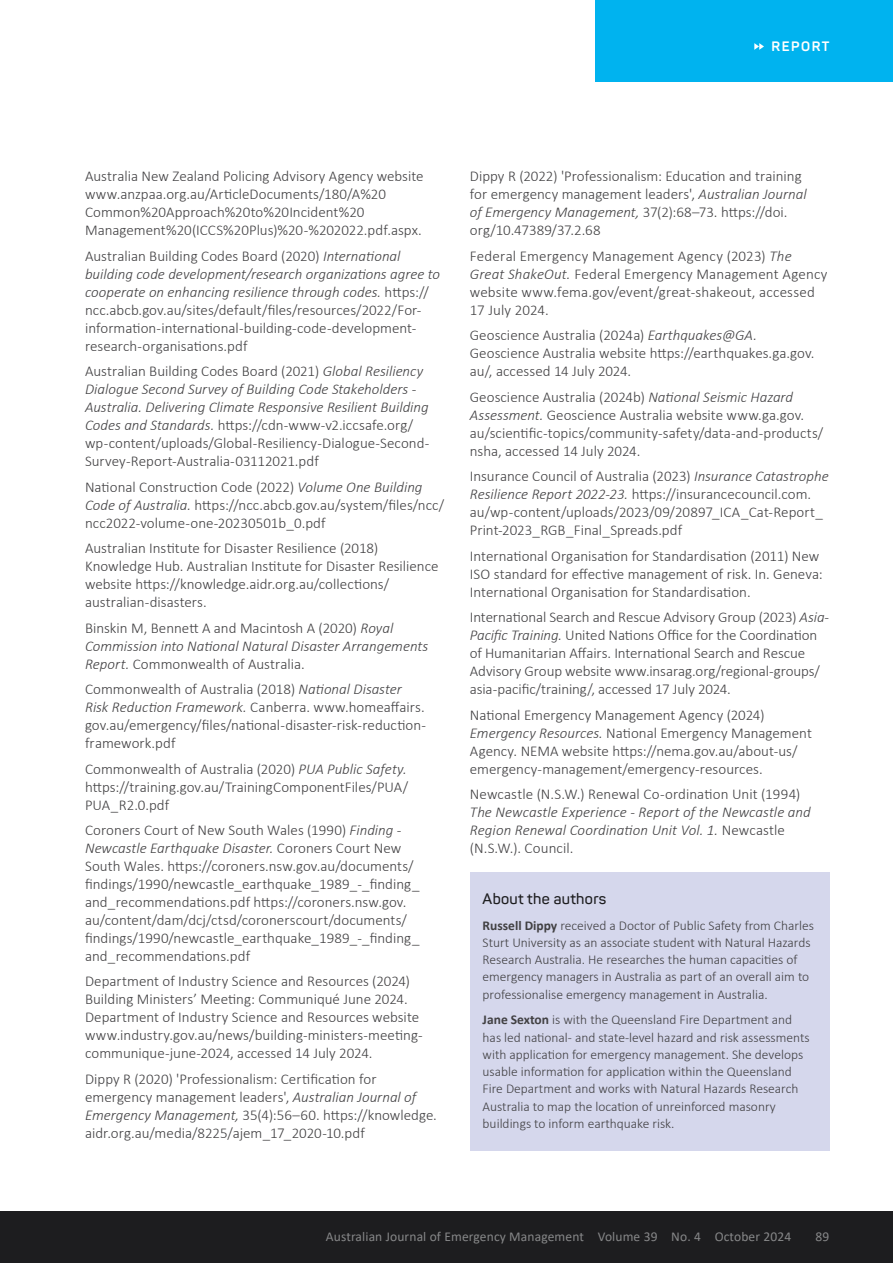
<style>
.page{position:relative;width:893px;height:1263px;background:#fff}
.page>*{position:absolute;margin:0;border:0;box-sizing:border-box;transform-origin:0 0}
.t1{font:300 15px/18px "Calibri";color:#414042}
.t2{font:italic 300 15px/18px "Calibri";color:#414042}
.t3{font:600 15px "Panton";letter-spacing:.02em;color:#1d1d1f}
.t4{font:300 13.5px/17.2px "Calibri";color:#414042}
.t5{font:13.5px "Calibri";letter-spacing:.01em;color:#868788}
.t6{font:700 13.5px "Panton";letter-spacing:.11em;color:#fff}
.s1{font-style:italic}
.s2{font-style:normal}
.s3{font-weight:700}
</style>
<div class="page">
<div style="left:596px;top:0;width:297px;height:81px;background:#00b3ef"></div>
<svg style="left:754px;top:43px;width:10px;height:7px"></svg>
<div style="left:0;top:1212px;width:893px;height:51px;background:#1d1d1f"></div>
<div style="left:470px;top:872px;width:359px;height:55px;background:#d5d7ec"></div>
<div style="left:470px;top:902px;width:359px;height:119px;background:#d5d7ec"></div>
<div style="left:470px;top:997px;width:359px;height:153px;background:#d5d7ec"></div>
<p class="t6" style="left:772px;top:38px;width:59px">REPORT</p>
<p class="t1" style="left:85px;top:167px;width:340px">Australia New Zealand Policing Advisory Agency website www.anzpaa.org.au/ArticleDocuments/180/A%20<br>Common%20Approach%20to%20Incident%20<br>Management%20(ICCS%20Plus)%20-%202022.pdf.aspx.</p>
<p class="t1" style="left:85px;top:247px;width:357px">Australian Building Codes Board (2020) <span class="s1">International building code development/research organizations agree to cooperate on enhancing resilience through codes.</span> https:// ncc.abcb.gov.au/sites/default/files/resources/2022/For&shy;information-international-building-code-development&shy;research-organisations.pdf</p>
<p class="t1" style="left:85px;top:362px;width:346px">Australian Building Codes Board (2021) <span class="s1">Global Resiliency Dialogue Second Survey of Building Code Stakeholders - Australia. Delivering Climate Responsive Resilient Building Codes and Standards.</span> https://cdn-www-v2.iccsafe.org/ wp-content/uploads/Global-Resiliency-Dialogue-Second-Survey-Report-Australia-03112021.pdf</p>
<p class="t1" style="left:85px;top:478px;width:361px">National Construction Code (2022) <span class="s1">Volume One Building<br>Code of Australia.</span> https://ncc.abcb.gov.au/system/files/ncc/ ncc2022-volume-one-20230501b_0.pdf</p>
<p class="t1" style="left:85px;top:539px;width:355px">Australian Institute for Disaster Resilience (2018)<br>Knowledge Hub. Australian Institute for Disaster Resilience website https://knowledge.aidr.org.au/collections/ australian-disasters.</p>
<p class="t2" style="left:85px;top:618px;width:345px"><span class="s2">Binskin M, Bennett A and Macintosh A (2020)</span> Royal<br>Commission into National Natural Disaster Arrangements<br>Report. <span class="s2">Commonwealth of Australia.</span></p>
<p class="t1" style="left:85px;top:680px;width:343px">Commonwealth of Australia (2018) <span class="s1">National Disaster Risk Reduction Framework.</span> Canberra. www.homeaffairs. gov.au/emergency/files/national-disaster-risk-reduction&shy;framework.pdf</p>
<p class="t1" style="left:85px;top:759px;width:325px;text-align:justify">Commonwealth of Australia (2020) <span class="s1">PUA Public Safety. </span>https://training.gov.au/TrainingComponentFiles/PUA/ PUA_R2.0.pdf</p>
<p class="t1" style="left:85px;top:821px;width:336px">Coroners Court of New South Wales (1990) <span class="s1">Finding - Newcastle Earthquake Disaster.</span> Coroners Court New South Wales. https://coroners.nsw.gov.au/documents/ findings/1990/newcastle_earthquake_1989_-_finding_ and_recommendations.pdf https://coroners.nsw.gov. au/content/dam/dcj/ctsd/coronerscourt/documents/ findings/1990/newcastle_earthquake_1989_-_finding_ and_recommendations.pdf</p>
<p class="t1" style="left:85px;top:972px;width:339px">Department of Industry Science and Resources (2024)<br>Building Ministers’ Meeting: Communiqué June 2024.<br>Department of Industry Science and Resources website www.industry.gov.au/news/building-ministers-meeting&shy;communique-june-2024, accessed 14 July 2024.</p>
<p class="t1" style="left:85px;top:1070px;width:353px">Dippy R (2020) 'Professionalism: Certification for emergency management leaders', <span class="s1">Australian Journal of Emergency Management,</span> 35(4):56–60. https://knowledge. aidr.org.au/media/8225/ajem_17_2020-10.pdf</p>
<p class="t1" style="left:470px;top:167px;width:338px">Dippy R (2022) 'Professionalism: Education and training for emergency management leaders', <span class="s1">Australian Journal of Emergency Management,</span> 37(2):68–73. https://doi. org/10.47389/37.2.68</p>
<p class="t1" style="left:470px;top:247px;width:359px">Federal Emergency Management Agency (2023) <span class="s1">The Great ShakeOut.</span> Federal Emergency Management Agency website www.fema.gov/event/great-shakeout, accessed 17 July 2024.</p>
<p class="t1" style="left:470px;top:326px;width:346px">Geoscience Australia (2024a) <span class="s1">Earthquakes@GA.<br></span>Geoscience Australia website https://earthquakes.ga.gov. au/, accessed 14 July 2024.</p>
<p class="t1" style="left:470px;top:388px;width:355px">Geoscience Australia (2024b) <span class="s1">National Seismic Hazard Assessment.</span> Geoscience Australia website www.ga.gov. au/scientific-topics/community-safety/data-and-products/ nsha, accessed 14 July 2024.</p>
<p class="t1" style="left:470px;top:467px;width:360px">Insurance Council of Australia (2023) <span class="s1">Insurance Catastrophe Resilience Report 2022-23.</span> https://insurancecouncil.com. au/wp-content/uploads/2023/09/20897_ICA_Cat-Report_ Print-2023_RGB_Final_Spreads.pdf</p>
<p class="t1" style="left:470px;top:546px;width:354px">International Organisation for Standardisation (2011) New<br>ISO standard for effective management of risk. In. Geneva:<br>International Organisation for Standardisation.</p>
<p class="t1" style="left:470px;top:608px;width:361px">International Search and Rescue Advisory Group (2023) <span class="s1">Asia-Pacific Training.</span> United Nations Office for the Coordination of Humanitarian Affairs. International Search and Rescue Advisory Group website www.insarag.org/regional-groups/ asia-pacific/training/, accessed 17 July 2024.</p>
<p class="t1" style="left:470px;top:705px;width:344px">National Emergency Management Agency (2024)<br><span class="s1">Emergency Resources.</span> National Emergency Management Agency. NEMA website https://nema.gov.au/about-us/ emergency-management/emergency-resources.</p>
<p class="t1" style="left:470px;top:785px;width:332px">Newcastle (N.S.W.) Renewal Co-ordination Unit (1994)</p>
<p class="t2" style="left:470px;top:803px;width:343px">The Newcastle Experience - Report of the Newcastle and<br>Region Renewal Coordination Unit Vol. 1. <span class="s2">Newcastle (N.S.W.). Council.</span></p>
<p class="t3" style="left:483px;top:889px;width:125px">About the authors</p>
<p class="t4" style="left:483px;top:916px;width:333px"><span class="s3">Russell Dippy</span> received a Doctor of Public Safety from Charles Sturt University as an associate student with Natural Hazards Research Australia. He researches the human capacities of emergency managers in Australia as part of an overall aim to professionalise emergency management in Australia.</p>
<p class="t4" style="left:483px;top:1011px;width:329px"><span class="s3">Jane Sexton</span> is with the Queensland Fire Department and has led national- and state-level hazard and risk assessments with application for emergency management. She develops usable information for application within the Queensland Fire Department and works with Natural Hazards Research Australia to map the location of unreinforced masonry buildings to inform earthquake risk.</p>
<p class="t5" style="left:326px;top:1227px;width:467px">Australian Journal of Emergency Management Volume 39 No. 4 October 2024</p>
<p class="t5" style="left:815px;top:1227px;width:15px">89</p>
</div>
